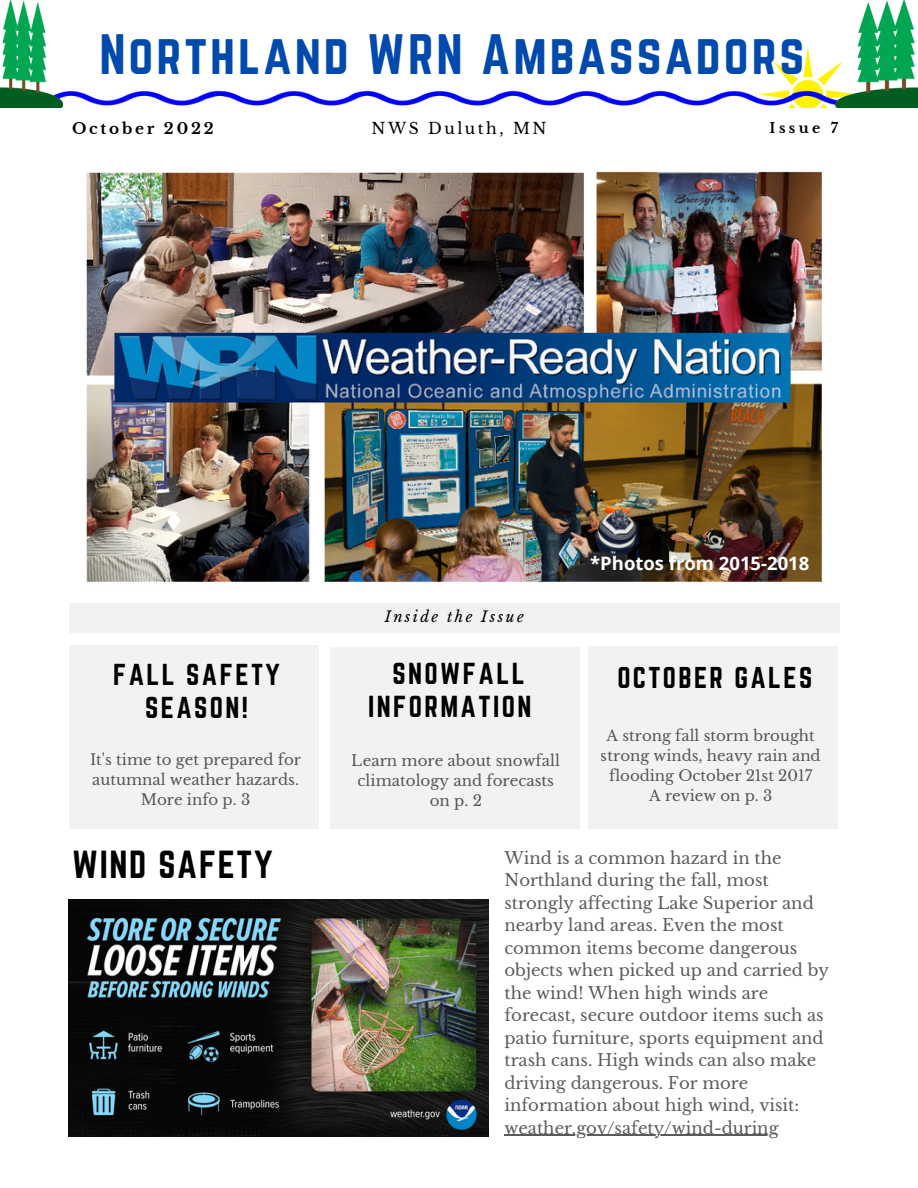
<style>
.page{position:relative;width:918px;height:1188px;background:#fff}
.page>*{position:absolute;margin:0;border:0;box-sizing:border-box;transform-origin:0 0}
.t1{font:49.8px "Norwester";letter-spacing:.06em;color:#004aad}
.t2{font:34.2px "Norwester";letter-spacing:.05em;color:#000}
.t3{font:26.55px/33px "Norwester";letter-spacing:.09em;color:#000;text-align:right}
.t4{font:26.4px/32.8px "Norwester";letter-spacing:.09em;color:#000;text-align:center}
.t5{font:700 18.45px "Open Sans";color:#fff}
.t6{font:16.5px/22.5px "Libre Baskerville";color:#000}
.t7{font:15.6px "Libre Baskerville";letter-spacing:.16em;color:#000}
.t8{font:700 15.3px "Libre Baskerville";letter-spacing:.18em;color:#000}
.t9{font:15px/20.2px "Libre Baskerville";color:#000;text-align:center}
.t10{font:italic 14.85px "Libre Baskerville";letter-spacing:.16em;color:#000}
.t11{font:700 14.1px "Libre Baskerville";letter-spacing:.24em;color:#000}
</style>
<div class="page">
<div style="left:69px;top:645px;width:250px;height:184px;background:#f2f2f2"></div>
<div style="left:69px;top:603px;width:771px;height:29px;background:#f2f2f2"></div>
<div style="left:588px;top:646px;width:250px;height:182px;background:#f2f2f2"></div>
<div style="left:330px;top:647px;width:250px;height:181px;background:#f2f2f2"></div>
<img style="left:69px;top:899px;width:419px;height:237px">
<img style="left:86px;top:171px;width:736px;height:412px">
<img style="left:0;top:0;width:918px;height:108px">
<hr style="left:504px;top:1135px;width:275px;height:1px;background:#000">
<h1 class="t1" style="left:99px;top:24px;width:707px">Northland WRN Ambassadors</h1>
<p class="t8" style="left:72px;top:119px;width:143px">October 2022</p>
<p class="t7" style="left:371px;top:119px;width:177px">NWS Duluth, MN</p>
<p class="t11" style="left:770px;top:119px;width:70px">Issue 7</p>
<h3 class="t4" style="left:113px;top:658px;width:168px">FALL SAFETY<br>SEASON!</h3>
<p class="t9" style="left:90px;top:749px;width:213px">It's time to get prepared for autumnal weather hazards.<br>More info p. 3</p>
<p class="t10" style="left:385px;top:608px;width:141px">Inside the Issue</p>
<h3 class="t3" style="left:368px;top:657px;width:165px">SNOWFALL<br>INFORMATION</h3>
<p class="t9" style="left:352px;top:750px;width:210px">Learn more about snowfall climatology and forecasts on p. 2</p>
<p class="t5" style="left:590px;top:551px;width:221px">*Photos from 2015-2018</p>
<h3 class="t4" style="left:617px;top:661px;width:196px">OCTOBER GALES</h3>
<p class="t9" style="left:601px;top:725px;width:221px">A strong fall storm brought strong winds, heavy rain and flooding October 21st 2017<br>A review on p. 3</p>
<h2 class="t2" style="left:72px;top:843px;width:202px">WIND SAFETY</h2>
<p class="t6" style="left:504px;top:847px;width:326px">Wind is a common hazard in the Northland during the fall, most strongly affecting Lake Superior and nearby land areas. Even the most common items become dangerous objects when picked up and carried by the wind! When high winds are forecast, secure outdoor items such as patio furniture, sports equipment and trash cans. High winds can also make driving dangerous. For more information about high wind, visit: weather.gov/safety/wind-during</p>
</div>
